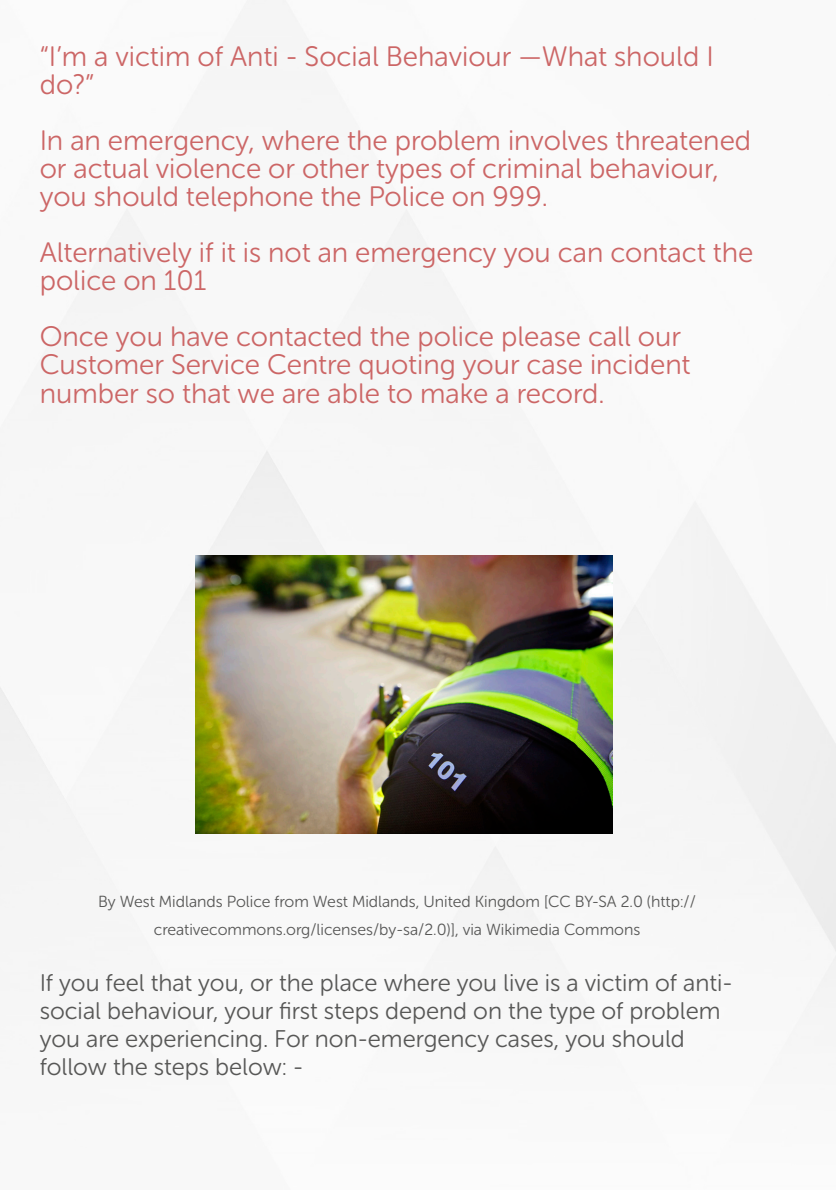
<style>
.page{position:relative;width:840px;height:1191px;background:#fff}
.page>*{position:absolute;margin:0;border:0;box-sizing:border-box;transform-origin:0 0}
.t1{font:28px/28px "Museo Sans Rounded 300";color:#c66}
.t2{font:24px/28px "Museo Sans Rounded 300";color:#575756}
.t3{font:16px/28px "Museo Sans Rounded 300";color:#575756;text-align:center}
</style>
<div class="page">
<img style="left:0;top:0;width:835px;height:1017px">
<img style="left:195px;top:556px;width:417px;height:277px">
<p class="t1" style="left:40px;top:43px;width:675px">“I’m a victim of Anti - Social Behaviour —What should I do?”</p>
<p class="t1" style="left:40px;top:127px;width:712px">In an emergency, where the problem involves threatened or actual violence or other types of criminal behaviour, you should telephone the Police on 999.</p>
<p class="t1" style="left:40px;top:239px;width:714px">Alternatively if it is not an emergency you can contact the police on 101</p>
<p class="t1" style="left:40px;top:323px;width:652px">Once you have contacted the police please call our<br>Customer Service Centre quoting your case incident number so that we are able to make a record.</p>
<p class="t3" style="left:98px;top:887px;width:598px">By West Midlands Police from West Midlands, United Kingdom [CC BY-SA 2.0 (http:// creativecommons.org/licenses/by-sa/2.0)], via Wikimedia Commons</p>
<p class="t2" style="left:40px;top:968px;width:694px">If you feel that you, or the place where you live is a victim of anti&shy;social behaviour, your first steps depend on the type of problem you are experiencing. For non-emergency cases, you should follow the steps below: -</p>
</div>
